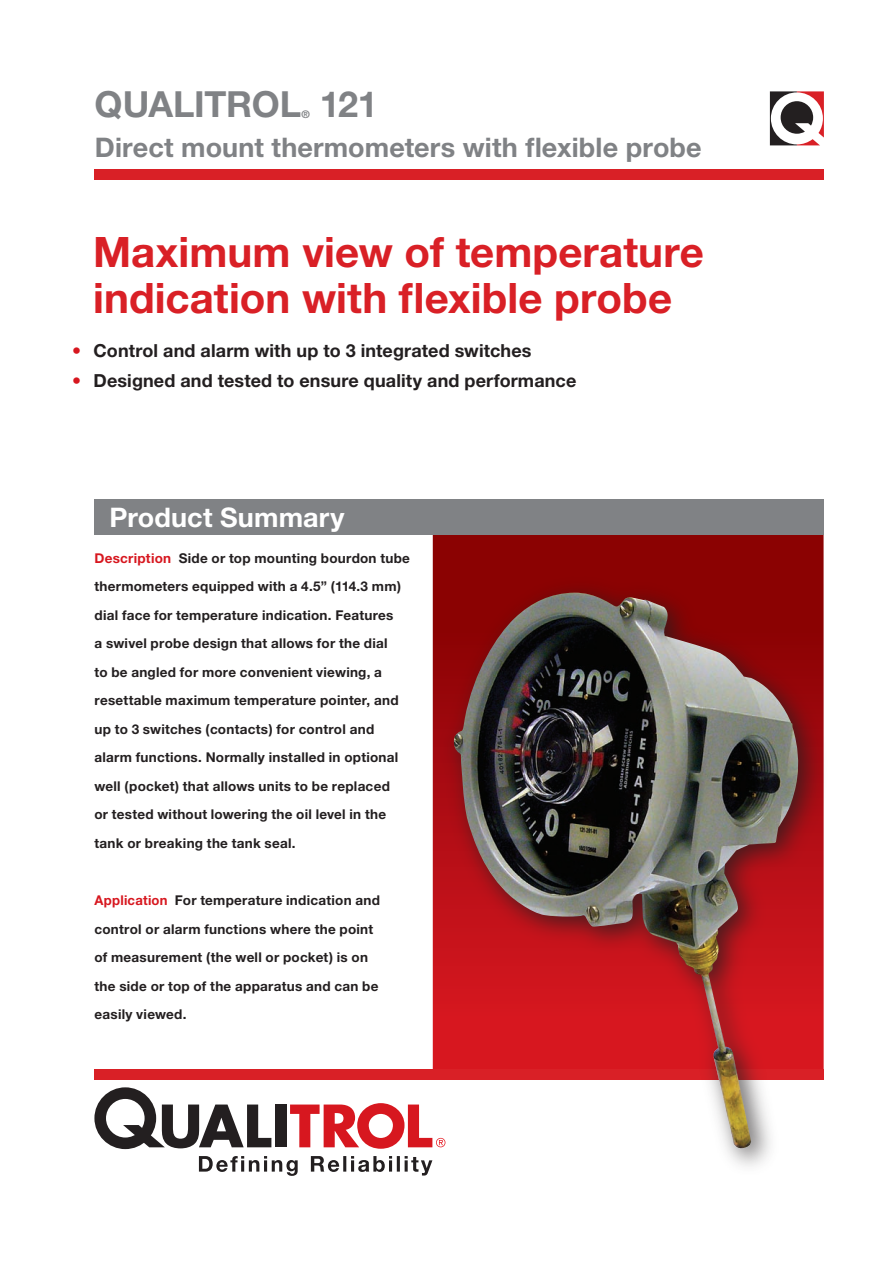
<style>
.page{position:relative;width:893px;height:1263px;background:#fff}
.page>*{position:absolute;margin:0;border:0;box-sizing:border-box;transform-origin:0 0}
.t1{font:700 42px/46.5px "Helvetica Neue";color:#d92026}
.t2{font:700 36px "Helvetica Neue";letter-spacing:-.01em;color:#808285}
.t3{font:700 27px "Helvetica Neue";letter-spacing:.005em;color:#808285}
.t4{font:700 27px "Helvetica Neue";letter-spacing:.01em;color:#fff}
.t5{font:700 18px "Helvetica Neue";letter-spacing:.005em;color:#231f20}
.t6{font:700 13.5px/28.5px "Helvetica Neue";letter-spacing:.02em;color:#231f20}
.t7{font:700 10.5px "Helvetica Neue";color:#808285}
.s1{color:#d7171f}
</style>
<div class="page">
<svg style="left:433px;top:529px;width:391px;height:540px;background:#8e0606"></svg>
<div style="left:94px;top:170px;width:729px;height:10px;background:#d92026"></div>
<div style="left:94px;top:1069px;width:729px;height:11px;background:#d92026"></div>
<div style="left:275px;top:1104px;width:11px;height:43px;background:#231f20"></div>
<svg style="left:290px;top:1103px;width:143px;height:46px"></svg>
<svg style="left:199px;top:1156px;width:233px;height:20px"></svg>
<svg style="left:94px;top:1087px;width:177px;height:62px"></svg>
<svg style="left:770px;top:91px;width:54px;height:54px"></svg>
<div style="left:94px;top:499px;width:729px;height:35px;background:#808285"></div>
<div style="left:436px;top:574px;width:394px;height:605px;background:#231f20;opacity:.75"></div>
<img style="left:453px;top:592px;width:351px;height:558px">
<h2 class="t2" style="left:95px;top:82px;width:208px">qualitrol</h2>
<h2 class="t2" style="left:320px;top:82px;width:59px">121</h2>
<h3 class="t3" style="left:95px;top:131px;width:608px">Direct mount thermometers with flexible probe</h3>
<p class="t7" style="left:301px;top:108px;width:10px">®</p>
<h1 class="t1" style="left:93px;top:228px;width:613px">Maximum view of temperature indication with flexible probe</h1>
<h3 class="t5" style="left:72px;top:339px;width:461px"><span class="s1">•</span> Control and alarm with up to 3 integrated switches</h3>
<h3 class="t5" style="left:72px;top:369px;width:506px"><span class="s1">•</span> Designed and tested to ensure quality and performance</h3>
<h3 class="t4" style="left:109px;top:501px;width:236px">Product Summary</h3>
<p class="t6" style="left:94px;top:544px;width:317px"><span class="s1">Description</span> Side or top mounting bourdon tube thermometers equipped with a 4.5” (114.3 mm) dial face for temperature indication. Features<br>a swivel probe design that allows for the dial<br>to be angled for more convenient viewing, a resettable maximum temperature pointer, and up to 3 switches (contacts) for control and alarm functions. Normally installed in optional well (pocket) that allows units to be replaced<br>or tested without lowering the oil level in the tank or breaking the tank seal.</p>
<p class="t6" style="left:94px;top:886px;width:287px"><span class="s1">Application</span> For temperature indication and control or alarm functions where the point of measurement (the well or pocket) is on the side or top of the apparatus and can be easily viewed.</p>
</div>
